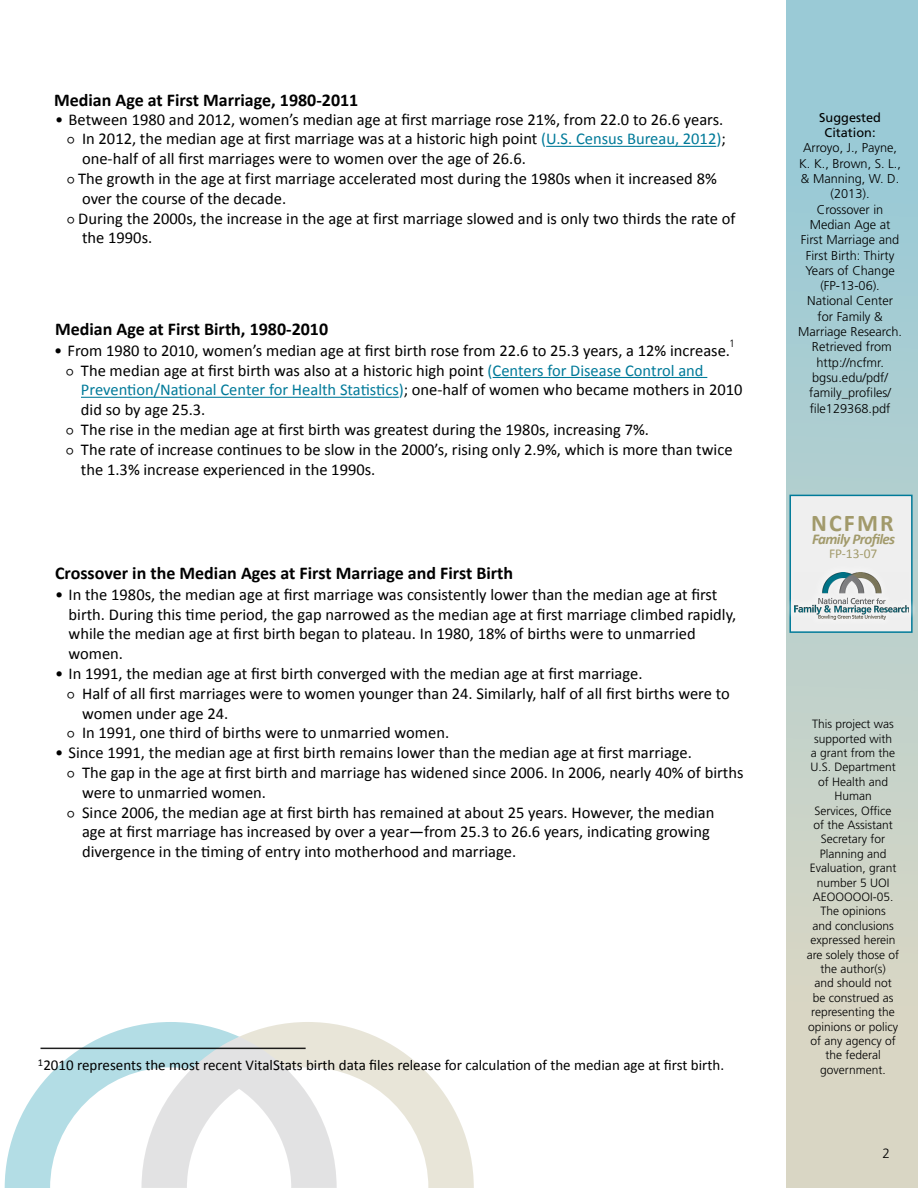
<style>
.page{position:relative;width:918px;height:1188px;background:#fff}
.page>*{position:absolute;margin:0;border:0;box-sizing:border-box;transform-origin:0 0}
.t1{font:700 24px "Calibri";letter-spacing:.09em;color:#a29a6b}
.t2{font:700 18px "Calibri";color:#000}
.t3{font:16.5px/19.8px "Calibri";color:#000}
.t4{font:15px "Calibri";color:#000}
.t5{font:italic 700 15px "Calibri";letter-spacing:-.04em;color:#a29a6b}
.t6{font:13.5px "Calibri";color:#a29a6b}
.t7{font:300 13.5px "Frutiger LT Std";color:#000}
.t8{font:300 12.75px/15.3px "Frutiger LT Std";color:#000;text-align:center}
.t9{font:12.75px/15.3px "Frutiger LT Std";color:#000;text-align:center}
.t10{font:300 12px/14.4px "Frutiger LT Std";color:#000;text-align:center}
.t11{font:300 10.5px "Frutiger LT Std";color:#000}
.t12{font:10.5px "Calibri";color:#000}
.s1{font-size:13.5px}
.s2{color:#007a99}
</style>
<div class="page">
<div style="left:786px;top:0;width:132px;height:1188px;background:linear-gradient(to bottom,#92c8d8,#e1d8c2)"></div>
<svg style="left:5px;top:1022px;width:469px;height:166px"></svg>
<hr style="left:493px;top:377px;width:214px;height:1px;background:#007a99">
<hr style="left:81px;top:397px;width:318px;height:1px;background:#007a99">
<hr style="left:546px;top:146px;width:170px;height:1px;background:#007a99">
<hr style="left:40px;top:1048px;width:266px;height:1px;background:#000">
<div style="left:789px;top:495px;width:124px;height:138px;background:#efefef;border:2px solid #007a99"></div>
<div style="left:781px;top:565px;width:137px;height:68px;background:#848484;opacity:.75"></div>
<p class="t2" style="left:54px;top:89px;width:306px">Median Age at First Marriage, 1980-2011</p>
<p class="t3" style="left:55px;top:109px;width:670px">• Between 1980 and 2012, women’s median age at first marriage rose 21%, from 22.0 to 26.6 years.</p>
<p class="t3" style="left:82px;top:129px;width:645px;text-indent:-15px"><span class="s1">○</span> In 2012, the median age at first marriage was at a historic high point <span class="s2">(U.S. Census Bureau, 2012)</span>; one-half of all first marriages were to women over the age of 26.6.</p>
<p class="t3" style="left:82px;top:169px;width:636px;text-indent:-15px"><span class="s1">○</span> The growth in the age at first marriage accelerated most during the 1980s when it increased 8% over the course of the decade.</p>
<p class="t3" style="left:82px;top:208px;width:655px;text-indent:-15px"><span class="s1">○</span> During the 2000s, the increase in the age at first marriage slowed and is only two thirds the rate of the 1990s.</p>
<p class="t2" style="left:55px;top:318px;width:275px">Median Age at First Birth, 1980-2010</p>
<p class="t3" style="left:54px;top:340px;width:678px">• From 1980 to 2010, women’s median age at first birth rose from 22.6 to 25.3 years, a 12% increase.</p>
<p class="t3" style="left:81px;top:360px;width:663px;text-indent:-15px"><span class="s1">○</span> The median age at first birth was also at a historic high point <span class="s2">(Centers for Disease Control and<br>Prevention/National Center for Health Statistics)</span>; one-half of women who became mothers in 2010 did so by age 25.3.</p>
<p class="t3" style="left:66px;top:420px;width:585px"><span class="s1">○</span> The rise in the median age at first birth was greatest during the 1980s, increasing 7%.</p>
<p class="t3" style="left:81px;top:439px;width:653px;text-indent:-15px"><span class="s1">○</span> The rate of increase continues to be slow in the 2000’s, rising only 2.9%, which is more than twice the 1.3% increase experienced in the 1990s.</p>
<p class="t11" style="left:729px;top:337px;width:7px">1</p>
<p class="t2" style="left:55px;top:562px;width:460px">Crossover in the Median Ages at First Marriage and First Birth</p>
<p class="t3" style="left:69px;top:585px;width:669px;text-indent:-13px">• In the 1980s, the median age at first marriage was consistently lower than the median age at first birth. During this time period, the gap narrowed as the median age at first marriage climbed rapidly, while the median age at first birth began to plateau. In 1980, 18% of births were to unmarried women.</p>
<p class="t3" style="left:55px;top:664px;width:589px">• In 1991, the median age at first birth converged with the median age at first marriage.</p>
<p class="t3" style="left:82px;top:684px;width:649px;text-indent:-15px"><span class="s1">○</span> Half of all first marriages were to women younger than 24. Similarly, half of all first births were to women under age 24.</p>
<p class="t3" style="left:67px;top:723px;width:384px"><span class="s1">○</span> In 1991, one third of births were to unmarried women.</p>
<p class="t3" style="left:55px;top:743px;width:638px">• Since 1991, the median age at first birth remains lower than the median age at first marriage.</p>
<p class="t3" style="left:82px;top:763px;width:663px;text-indent:-15px"><span class="s1">○</span> The gap in the age at first birth and marriage has widened since 2006. In 2006, nearly 40% of births were to unmarried women.</p>
<p class="t3" style="left:82px;top:802px;width:634px;text-indent:-15px"><span class="s1">○</span> Since 2006, the median age at first birth has remained at about 25 years. However, the median age at first marriage has increased by over a year—from 25.3 to 26.6 years, indicating growing divergence in the timing of entry into motherhood and marriage.</p>
<p class="t12" style="left:38px;top:1056px;width:7px">1</p>
<p class="t4" style="left:43px;top:1056px;width:682px">2010 represents the most recent VitalStats birth data files release for calculation of the median age at first birth.</p>
<p class="t9" style="left:819px;top:110px;width:63px">Suggested<br>Citation:</p>
<p class="t8" style="left:798px;top:141px;width:105px">Arroyo, J., Payne,<br>K. K., Brown, S. L., &amp; Manning, W. D. (2013).<br>Crossover in<br>Median Age at<br>First Marriage and<br>First Birth: Thirty<br>Years of Change (FP-13-06).<br>National Center for Family &amp;<br>Marriage Research.<br>Retrieved from http://ncfmr. bgsu.edu/pdf/ family_profiles/ file129368.pdf</p>
<h1 class="t1" style="left:811px;top:508px;width:84px">NCFMR</h1>
<p class="t5" style="left:812px;top:529px;width:85px">Family Profiles</p>
<p class="t6" style="left:829px;top:545px;width:50px">FP-13-07</p>
<p class="t10" style="left:807px;top:717px;width:94px">This project was supported with<br>a grant from the<br>U.S. Department of Health and<br>Human<br>Services, Office<br>of the Assistant<br>Secretary for<br>Planning and<br>Evaluation, grant number 5 UOI<br>AEOOOOOI-05.<br>The opinions<br>and conclusions expressed herein are solely those of the author(s)<br>and should not be construed as representing the opinions or policy of any agency of the federal government.</p>
<p class="t7" style="left:882px;top:1145px;width:9px">2</p>
</div>
